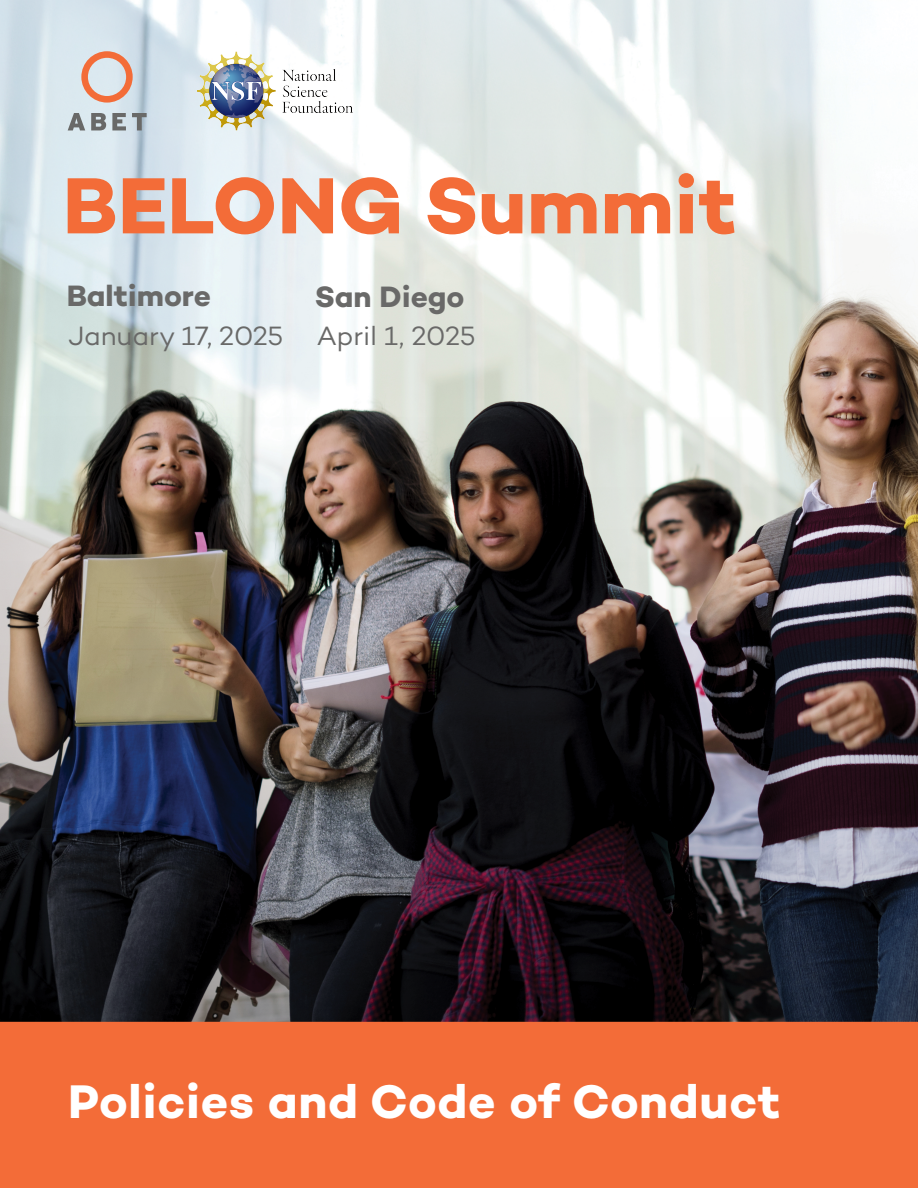
<style>
.page{position:relative;width:918px;height:1188px;background:#fff}
.page>*{position:absolute;margin:0;border:0;box-sizing:border-box;transform-origin:0 0}
.t1{font:700 81px "Campton";color:#f36c38}
.t2{font:700 48px "Campton";letter-spacing:.01em;color:#fff}
.t3{font:700 30px "Campton";color:#696968}
.t4{font:27px "Campton";color:#696968}
</style>
<div class="page">
<img style="left:0;top:0;width:918px;height:1022px">
<div style="left:0;top:1023px;width:918px;height:165px;background:#f36c38"></div>
<div style="left:0;top:1022px;width:918px;height:166px;border:2px solid #f36c38"></div>
<img style="left:195px;top:46px;width:159px;height:90px">
<svg style="left:68px;top:113px;width:17px;height:17px"></svg>
<svg style="left:91px;top:113px;width:15px;height:17px"></svg>
<svg style="left:112px;top:113px;width:14px;height:17px"></svg>
<svg style="left:132px;top:113px;width:15px;height:17px"></svg>
<svg style="left:81px;top:51px;width:52px;height:52px;background:#e2bdb0"></svg>
<h1 class="t1" style="left:63px;top:154px;width:675px">BELONG Summit</h1>
<p class="t3" style="left:67px;top:277px;width:146px">Baltimore</p>
<p class="t4" style="left:69px;top:319px;width:216px">January 17, 2025</p>
<p class="t3" style="left:315px;top:277px;width:151px">San Diego</p>
<p class="t4" style="left:317px;top:319px;width:160px">April 1, 2025</p>
<h2 class="t2" style="left:68px;top:1071px;width:714px">Policies and Code of Conduct</h2>
</div>
